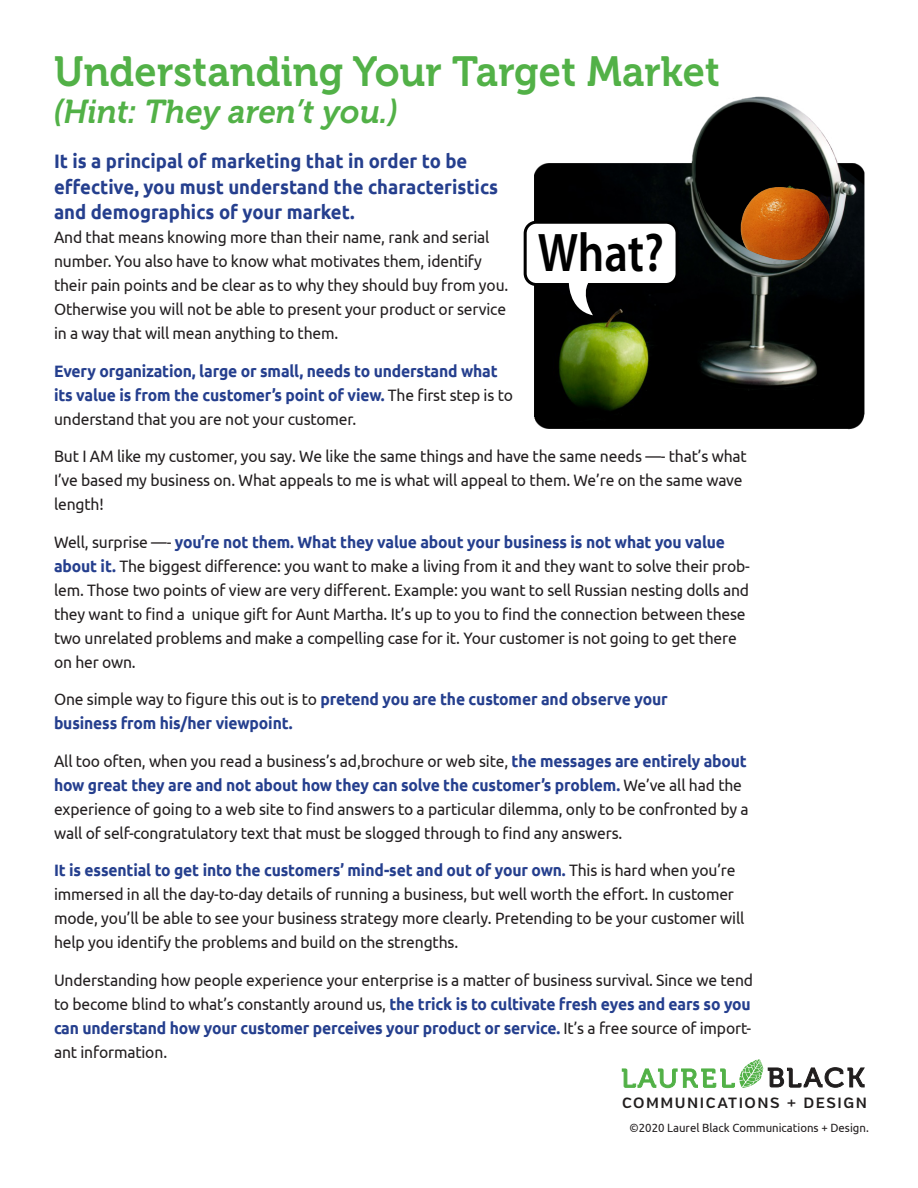
<style>
.page{position:relative;width:918px;height:1188px;background:#fff}
.page>*{position:absolute;margin:0;border:0;box-sizing:border-box;transform-origin:0 0}
.t1{font:600 54.75px "Myriad Pro";color:#000;scale:.85 1}
.t2{font:42px "Museo 700";letter-spacing:.005em;color:#52b147;scale:.95 1}
.t3{font:italic 33px "Museo 700";letter-spacing:.005em;color:#52b147;scale:.95 1}
.t4{font:700 19.5px/25.5px "Ubuntu";color:#253f8e;scale:.95 1}
.t5{font:16.5px/24px "Ubuntu";letter-spacing:-.01em;color:#231f20;scale:.95 1}
.t6{font:700 16.5px/24px "Ubuntu";letter-spacing:-.01em;color:#253f8e;scale:.95 1}
.t7{font:600 14.85px "Verb";letter-spacing:.095em;color:#211e1e}
.t8{font:12px "Ubuntu";color:#231f20;scale:.95 1}
.s1{font-weight:400;color:#231f20}
.s2{font-weight:700;color:#253f8e}
</style>
<div class="page">
<svg style="left:622px;top:1059px;width:243px;height:29px"></svg>
<img style="left:534px;top:96px;width:331px;height:334px">
<div style="left:525px;top:222px;width:152px;height:63px;background:#fff;border-radius:11px"></div>
<div style="left:524px;top:221px;width:155px;height:65px;border:3px solid #000;border-radius:11px"></div>
<svg style="left:568px;top:282px;width:26px;height:33px"></svg>
<img style="left:739px;top:184px;width:91px;height:76px">
<p class="t2" style="left:54px;top:48px;width:702px">Understanding Your Target Market</p>
<p class="t3" style="left:54px;top:93px;width:363px">(Hint: They aren’t you.)</p>
<p class="t4" style="left:54px;top:149px;width:469px">It is a principal of marketing that in order to be effective, you must understand the characteristics and demographics of your market.</p>
<p class="t5" style="left:54px;top:225px;width:480px">And that means knowing more than their name, rank and serial number. You also have to know what motivates them, identify their pain points and be clear as to why they should buy from you.<br>Otherwise you will not be able to present your product or service in a way that will mean anything to them.</p>
<p class="t6" style="left:54px;top:359px;width:485px">Every organization, large or small, needs to understand what its value is from the customer’s point of view. <span class="s1">The first step is to understand that you are not your customer.</span></p>
<p class="t5" style="left:54px;top:444px;width:731px">But I AM like my customer, you say. We like the same things and have the same needs —- that’s what<br>I’ve based my business on. What appeals to me is what will appeal to them. We’re on the same wave length!</p>
<p class="t5" style="left:54px;top:530px;width:734px">Well, surprise —- <span class="s2">you’re not them. What they value about your business is not what you value about it.</span> The biggest difference: you want to make a living from it and they want to solve their prob&shy;lem. Those two points of view are very different. Example: you want to sell Russian nesting dolls and they want to find a unique gift for Aunt Martha. It’s up to you to find the connection between these two unrelated problems and make a compelling case for it. Your customer is not going to get there on her own.</p>
<p class="t6" style="left:54px;top:687px;width:648px"><span class="s1">One simple way to figure this out is to</span> pretend you are the customer and observe your business from his/her viewpoint.</p>
<p class="t5" style="left:54px;top:749px;width:733px">All too often, when you read a business’s ad,brochure or web site, <span class="s2">the messages are entirely about how great they are and not about how they can solve the customer’s problem.</span> We’ve all had the experience of going to a web site to find answers to a particular dilemma, only to be confronted by a wall of self-congratulatory text that must be slogged through to find any answers.</p>
<p class="t5" style="left:54px;top:858px;width:728px"><span class="s2">It is essential to get into the customers’ mind-set and out of your own.</span> This is hard when you’re immersed in all the day-to-day details of running a business, but well worth the effort. In customer mode, you’ll be able to see your business strategy more clearly. Pretending to be your customer will help you identify the problems and build on the strengths.</p>
<p class="t5" style="left:54px;top:968px;width:737px">Understanding how people experience your enterprise is a matter of business survival. Since we tend to become blind to what’s constantly around us, <span class="s2">the trick is to cultivate fresh eyes and ears so you can understand how your customer perceives your product or service.</span> It’s a free source of import&shy;ant information.</p>
<p class="t1" style="left:538px;top:218px;width:150px">What?</p>
<p class="t7" style="left:622px;top:1093px;width:246px">COMMUNICATIONS + DESIGN</p>
<p class="t8" style="left:630px;top:1121px;width:253px">©2020 Laurel Black Communications + Design.</p>
</div>
